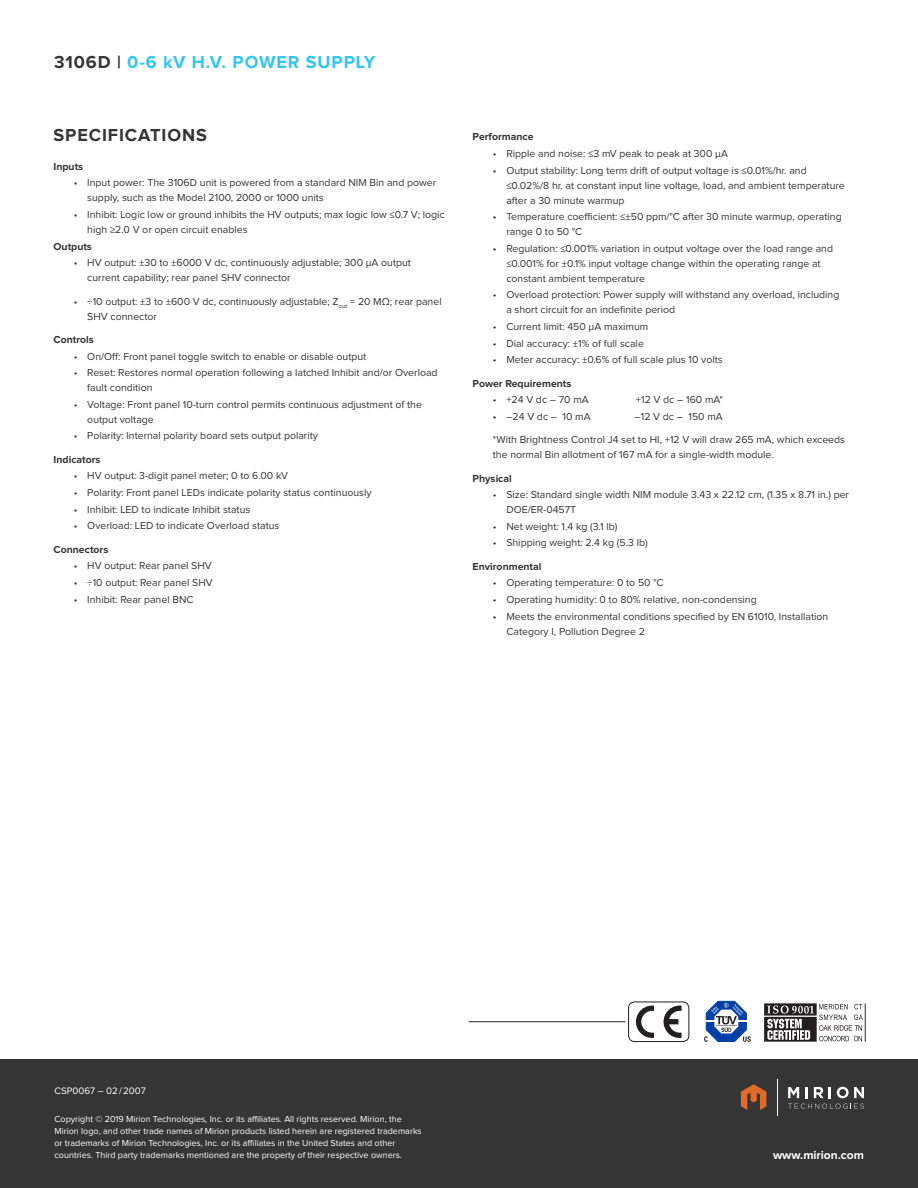
<style>
.page{position:relative;width:918px;height:1188px;background:#fff}
.page>*{position:absolute;margin:0;border:0;box-sizing:border-box;transform-origin:0 0}
.Small_Header{font:700 18px "Proxima Nova";letter-spacing:.05em;color:#33c5f3}
.Small_Header-2{font:700 18px "Proxima Nova";letter-spacing:.05em;color:#363536}
.Body_Copy{font:700 12px "Proxima Nova";color:#fff}
.Body_Copy-2{font:10.5px/15px "Proxima Nova";color:#363536}
.Body_Copy-3{font:700 10.5px "Proxima Nova";color:#363536}
.Body_Copy-4{font:9.75px "Proxima Nova";color:#fff}
.Body_Copy-5{font:9px/12px "Proxima Nova";color:#fff}
.s1{color:#363536}
</style>
<div class="page">
<div style="left:0;top:1059px;width:918px;height:129px;background:#363536"></div>
<hr style="left:777px;top:1080px;width:1px;height:36px;background:#fff">
<svg style="left:789px;top:1104px;width:75px;height:5px"></svg>
<svg style="left:788px;top:1087px;width:11px;height:11px"></svg>
<svg style="left:805px;top:1087px;width:3px;height:11px"></svg>
<svg style="left:814px;top:1087px;width:9px;height:11px"></svg>
<svg style="left:829px;top:1087px;width:2px;height:11px"></svg>
<svg style="left:837px;top:1087px;width:27px;height:11px"></svg>
<svg style="left:741px;top:1084px;width:25px;height:26px"></svg>
<svg style="left:663px;top:1005px;width:19px;height:33px"></svg>
<svg style="left:635px;top:1005px;width:19px;height:33px"></svg>
<div style="left:628px;top:1002px;width:61px;height:40px;border:1px solid #231f20;border-radius:6px"></div>
<hr style="left:469px;top:1021px;width:156px;height:1px;background:#231f20">
<svg style="left:704px;top:1001px;width:47px;height:41px"></svg>
<hr style="left:865px;top:1004px;width:1px;height:37px;background:#231f20">
<svg style="left:764px;top:1003px;width:99px;height:39px"></svg>
<p class="Small_Header" style="left:54px;top:54px;width:323px"><span class="s1">3106D |</span> 0-6 kV H.V. POWER SUPPLY</p>
<p class="Small_Header-2" style="left:54px;top:127px;width:155px">SPECIFICATIONS</p>
<p class="Body_Copy-3" style="left:473px;top:132px;width:63px">Performance</p>
<p class="Body_Copy-2" style="left:493px;top:146px;width:237px">• Ripple and noise: ≤3 mV peak to peak at 300 µA</p>
<p class="Body_Copy-2" style="left:506px;top:163px;width:340px;text-indent:-14px">• Output stability: Long term drift of output voltage is ≤0.01%/hr. and ≤0.02%/8 hr. at constant input line voltage, load, and ambient temperature after a 30 minute warmup</p>
<p class="Body_Copy-2" style="left:506px;top:210px;width:337px;text-indent:-14px">• Temperature coefficient: ≤±50 ppm/°C after 30 minute warmup, operating range 0 to 50 °C</p>
<p class="Body_Copy-2" style="left:506px;top:241px;width:328px;text-indent:-14px">• Regulation: ≤0.001% variation in output voltage over the load range and ≤0.001% for ±0.1% input voltage change within the operating range at constant ambient temperature</p>
<p class="Body_Copy-2" style="left:506px;top:288px;width:335px;text-indent:-14px">• Overload protection: Power supply will withstand any overload, including a short circuit for an indefinite period</p>
<p class="Body_Copy-2" style="left:493px;top:319px;width:157px">• Current limit: 450 µA maximum</p>
<p class="Body_Copy-2" style="left:493px;top:336px;width:153px">• Dial accuracy: ±1% of full scale</p>
<p class="Body_Copy-2" style="left:493px;top:353px;width:231px">• Meter accuracy: ±0.6% of full scale plus 10 volts</p>
<p class="Body_Copy-3" style="left:473px;top:378px;width:100px">Power Requirements</p>
<p class="Body_Copy-2" style="left:493px;top:393px;width:97px">• +24 V dc – 70 mA</p>
<p class="Body_Copy-2" style="left:636px;top:393px;width:89px">+12 V dc – 160 mA*</p>
<p class="Body_Copy-2" style="left:493px;top:409px;width:99px">• –24 V dc – 10 mA</p>
<p class="Body_Copy-2" style="left:635px;top:409px;width:90px">–12 V dc – 150 mA</p>
<p class="Body_Copy-2" style="left:493px;top:433px;width:354px">*With Brightness Control J4 set to HI, +12 V will draw 265 mA, which exceeds the normal Bin allotment of 167 mA for a single-width module.</p>
<p class="Body_Copy-3" style="left:473px;top:473px;width:41px">Physical</p>
<p class="Body_Copy-2" style="left:506px;top:488px;width:344px;text-indent:-14px">• Size: Standard single width NIM module 3.43 x 22.12 cm, (1.35 x 8.71 in.) per<br>DOE/ER-0457T</p>
<p class="Body_Copy-2" style="left:493px;top:519px;width:126px">• Net weight: 1.4 kg (3.1 lb)</p>
<p class="Body_Copy-2" style="left:493px;top:536px;width:156px">• Shipping weight: 2.4 kg (5.3 lb)</p>
<p class="Body_Copy-3" style="left:473px;top:562px;width:70px">Environmental</p>
<p class="Body_Copy-2" style="left:493px;top:576px;width:172px">• Operating temperature: 0 to 50 °C</p>
<p class="Body_Copy-2" style="left:493px;top:593px;width:265px">• Operating humidity: 0 to 80% relative, non-condensing</p>
<p class="Body_Copy-2" style="left:506px;top:609px;width:323px;text-indent:-14px">• Meets the environmental conditions specified by EN 61010, Installation<br>Category I, Pollution Degree 2</p>
<p class="Body_Copy-3" style="left:54px;top:162px;width:31px">Inputs</p>
<p class="Body_Copy-2" style="left:87px;top:176px;width:350px;text-indent:-14px">• Input power: The 3106D unit is powered from a standard NIM Bin and power supply, such as the Model 2100, 2000 or 1000 units</p>
<p class="Body_Copy-2" style="left:87px;top:207px;width:359px;text-indent:-14px">• Inhibit: Logic low or ground inhibits the HV outputs; max logic low ≤0.7 V; logic high ≥2.0 V or open circuit enables</p>
<p class="Body_Copy-3" style="left:54px;top:241px;width:40px">Outputs</p>
<p class="Body_Copy-2" style="left:87px;top:256px;width:325px;text-indent:-14px">• HV output: ±30 to ±6000 V dc, continuously adjustable; 300 µA output current capability; rear panel SHV connector</p>
<p class="Body_Copy-2" style="left:87px;top:294px;width:356px;text-indent:-14px">• ÷10 output: ±3 to ±600 V dc, continuously adjustable; Z<sub>out</sub> = 20 MΩ; rear panel<br>SHV connector</p>
<p class="Body_Copy-3" style="left:54px;top:335px;width:42px">Controls</p>
<p class="Body_Copy-2" style="left:74px;top:349px;width:294px">• On/Off: Front panel toggle switch to enable or disable output</p>
<p class="Body_Copy-2" style="left:87px;top:366px;width:352px;text-indent:-14px">• Reset: Restores normal operation following a latched Inhibit and/or Overload fault condition</p>
<p class="Body_Copy-2" style="left:87px;top:397px;width:336px;text-indent:-14px">• Voltage: Front panel 10-turn control permits continuous adjustment of the output voltage</p>
<p class="Body_Copy-2" style="left:74px;top:429px;width:246px">• Polarity: Internal polarity board sets output polarity</p>
<p class="Body_Copy-3" style="left:54px;top:455px;width:49px">Indicators</p>
<p class="Body_Copy-2" style="left:74px;top:469px;width:216px">• HV output: 3-digit panel meter; 0 to 6.00 kV</p>
<p class="Body_Copy-2" style="left:74px;top:486px;width:299px">• Polarity: Front panel LEDs indicate polarity status continuously</p>
<p class="Body_Copy-2" style="left:74px;top:502px;width:178px">• Inhibit: LED to indicate Inhibit status</p>
<p class="Body_Copy-2" style="left:74px;top:519px;width:207px">• Overload: LED to indicate Overload status</p>
<p class="Body_Copy-3" style="left:54px;top:544px;width:56px">Connectors</p>
<p class="Body_Copy-2" style="left:74px;top:559px;width:140px">• HV output: Rear panel SHV</p>
<p class="Body_Copy-2" style="left:74px;top:575px;width:141px">• ÷10 output: Rear panel SHV</p>
<p class="Body_Copy-2" style="left:74px;top:592px;width:121px">• Inhibit: Rear panel BNC</p>
<p class="Body_Copy-4" style="left:55px;top:1086px;width:93px">CSP0067 – 02/2007</p>
<p class="Body_Copy-5" style="left:55px;top:1114px;width:369px">Copyright © 2019 Mirion Technologies, Inc. or its affiliates. All rights reserved. Mirion, the Mirion logo, and other trade names of Mirion products listed herein are registered trademarks or trademarks of Mirion Technologies, Inc. or its affiliates in the United States and other countries. Third party trademarks mentioned are the property of their respective owners.</p>
<p class="Body_Copy" style="left:773px;top:1149px;width:92px">www.mirion.com</p>
</div>
